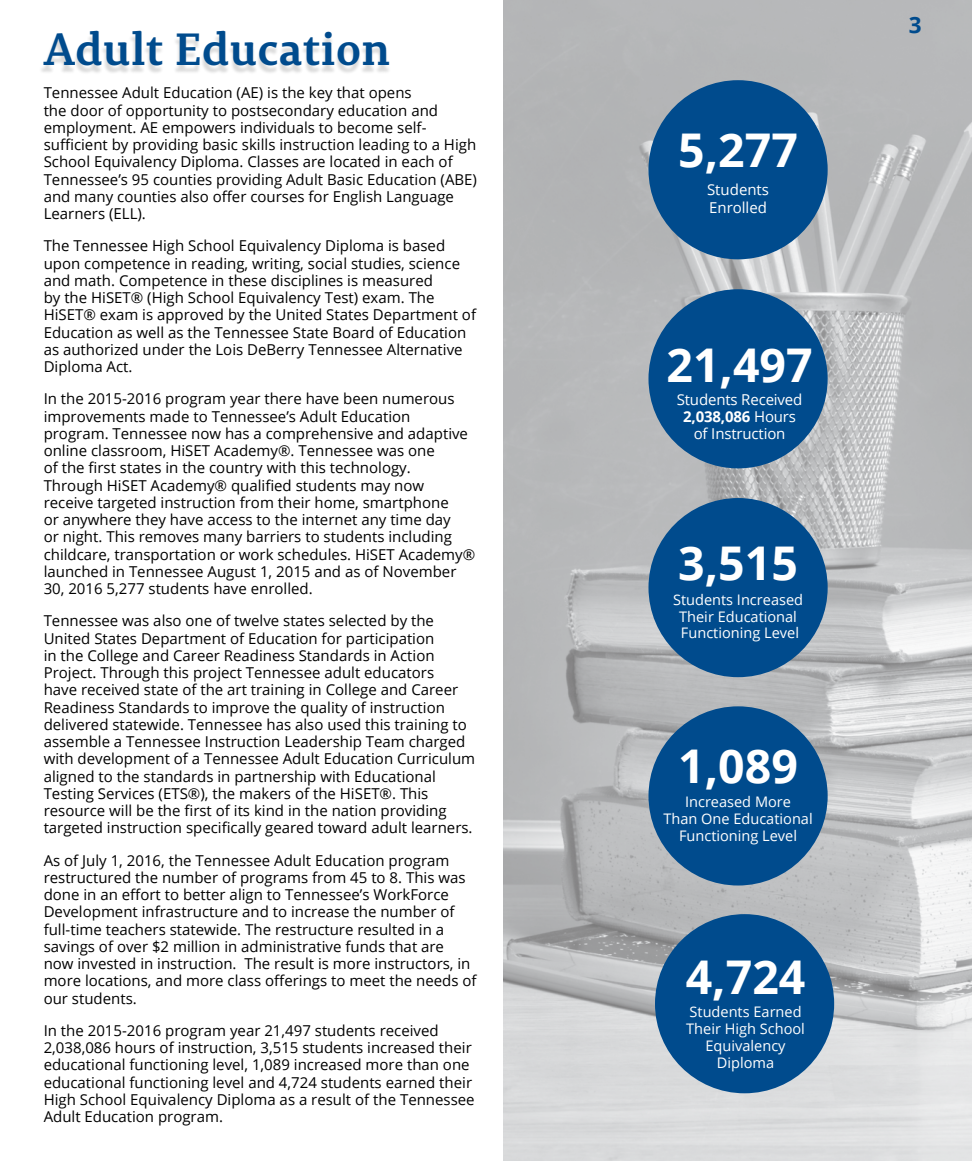
<style>
.page{position:relative;width:972px;height:1161px;background:#fff}
.page>*{position:absolute;margin:0;border:0;box-sizing:border-box;transform-origin:0 0}
.t1{font:700 46.5px "Open Sans";color:#fff}
.t2{font:700 45px "Permian Slab Serif Typeface";letter-spacing:-.005em;color:#004b8d}
.t3{font:700 22.5px "Open Sans";color:#004b8d}
.t4{font:15px/17.2px "Open Sans";color:#000}
.t5{font:15px/17.2px "Open Sans";letter-spacing:-.01em;color:#fff}
.t6{font:14.55px/16.8px "Open Sans";color:#fff;text-align:center}
.s1{font-weight:700}
</style>
<div class="page">
<div style="left:39px;top:34px;width:352px;height:41px;background:#000;opacity:.15"></div>
<img style="left:503px;top:0;width:469px;height:1161px">
<div style="left:648px;top:80px;width:180px;height:179px;background:#004b8d;border-radius:50%"></div>
<div style="left:648px;top:289px;width:180px;height:179px;background:#004b8d;border-radius:50%"></div>
<div style="left:648px;top:498px;width:180px;height:179px;background:#004b8d;border-radius:50%"></div>
<div style="left:648px;top:706px;width:180px;height:180px;background:#004b8d;border-radius:50%"></div>
<div style="left:655px;top:914px;width:179px;height:179px;background:#004b8d;border-radius:50%"></div>
<h2 class="t2" style="left:44px;top:11px;width:348px">Adult Education</h2>
<p class="t4" style="left:44px;top:84px;width:435px">Tennessee Adult Education (AE) is the key that opens<br>the door of opportunity to postsecondary education and employment. AE empowers individuals to become self&shy;sufficient by providing basic skills instruction leading to a High School Equivalency Diploma. Classes are located in each of Tennessee’s 95 counties providing Adult Basic Education (ABE) and many counties also offer courses for English Language Learners (ELL).</p>
<p class="t4" style="left:44px;top:237px;width:434px">The Tennessee High School Equivalency Diploma is based upon competence in reading, writing, social studies, science and math. Competence in these disciplines is measured<br>by the HiSET® (High School Equivalency Test) exam. The HiSET® exam is approved by the United States Department of Education as well as the Tennessee State Board of Education as authorized under the Lois DeBerry Tennessee Alternative Diploma Act.</p>
<p class="t4" style="left:44px;top:390px;width:433px">In the 2015-2016 program year there have been numerous improvements made to Tennessee’s Adult Education program. Tennessee now has a comprehensive and adaptive online classroom, HiSET Academy®. Tennessee was one<br>of the first states in the country with this technology.<br>Through HiSET Academy® qualified students may now receive targeted instruction from their home, smartphone<br>or anywhere they have access to the internet any time day<br>or night. This removes many barriers to students including childcare, transportation or work schedules. HiSET Academy® launched in Tennessee August 1, 2015 and as of November 30, 2016 5,277 students have enrolled.</p>
<p class="t4" style="left:44px;top:612px;width:433px">Tennessee was also one of twelve states selected by the United States Department of Education for participation<br>in the College and Career Readiness Standards in Action Project. Through this project Tennessee adult educators<br>have received state of the art training in College and Career Readiness Standards to improve the quality of instruction delivered statewide. Tennessee has also used this training to assemble a Tennessee Instruction Leadership Team charged with development of a Tennessee Adult Education Curriculum aligned to the standards in partnership with Educational Testing Services (ETS®), the makers of the HiSET®. This resource will be the first of its kind in the nation providing targeted instruction specifically geared toward adult learners.</p>
<p class="t4" style="left:44px;top:851px;width:434px">As of July 1, 2016, the Tennessee Adult Education program restructured the number of programs from 45 to 8. This was done in an effort to better align to Tennessee’s WorkForce Development infrastructure and to increase the number of full-time teachers statewide. The restructure resulted in a savings of over $2 million in administrative funds that are now invested in instruction. The result is more instructors, in more locations, and more class offerings to meet the needs of our students.</p>
<p class="t4" style="left:44px;top:1022px;width:433px">In the 2015-2016 program year 21,497 students received 2,038,086 hours of instruction, 3,515 students increased their educational functioning level, 1,089 increased more than one educational functioning level and 4,724 students earned their High School Equivalency Diploma as a result of the Tennessee Adult Education program.</p>
<h1 class="t1" style="left:678px;top:117px;width:121px">5,277</h1>
<p class="t5" style="left:707px;top:181px;width:64px">Students<br>Enrolled</p>
<h1 class="t1" style="left:666px;top:332px;width:148px">21,497</h1>
<p class="t5" style="left:677px;top:390px;width:127px;text-align:center">Students Received<br><span class="s1">2,038,086</span> Hours of Instruction</p>
<h1 class="t1" style="left:678px;top:530px;width:121px">3,515</h1>
<p class="t6" style="left:673px;top:591px;width:132px">Students Increased<br>Their Educational<br>Functioning Level</p>
<h1 class="t1" style="left:678px;top:734px;width:121px">1,089</h1>
<p class="t6" style="left:663px;top:793px;width:151px">Increased More<br>Than One Educational<br>Functioning Level</p>
<h1 class="t1" style="left:686px;top:944px;width:121px">4,724</h1>
<p class="t6" style="left:686px;top:1003px;width:120px">Students Earned<br>Their High School<br>Equivalency<br>Diploma</p>
<h3 class="t3" style="left:909px;top:9px;width:14px">3</h3>
</div>
